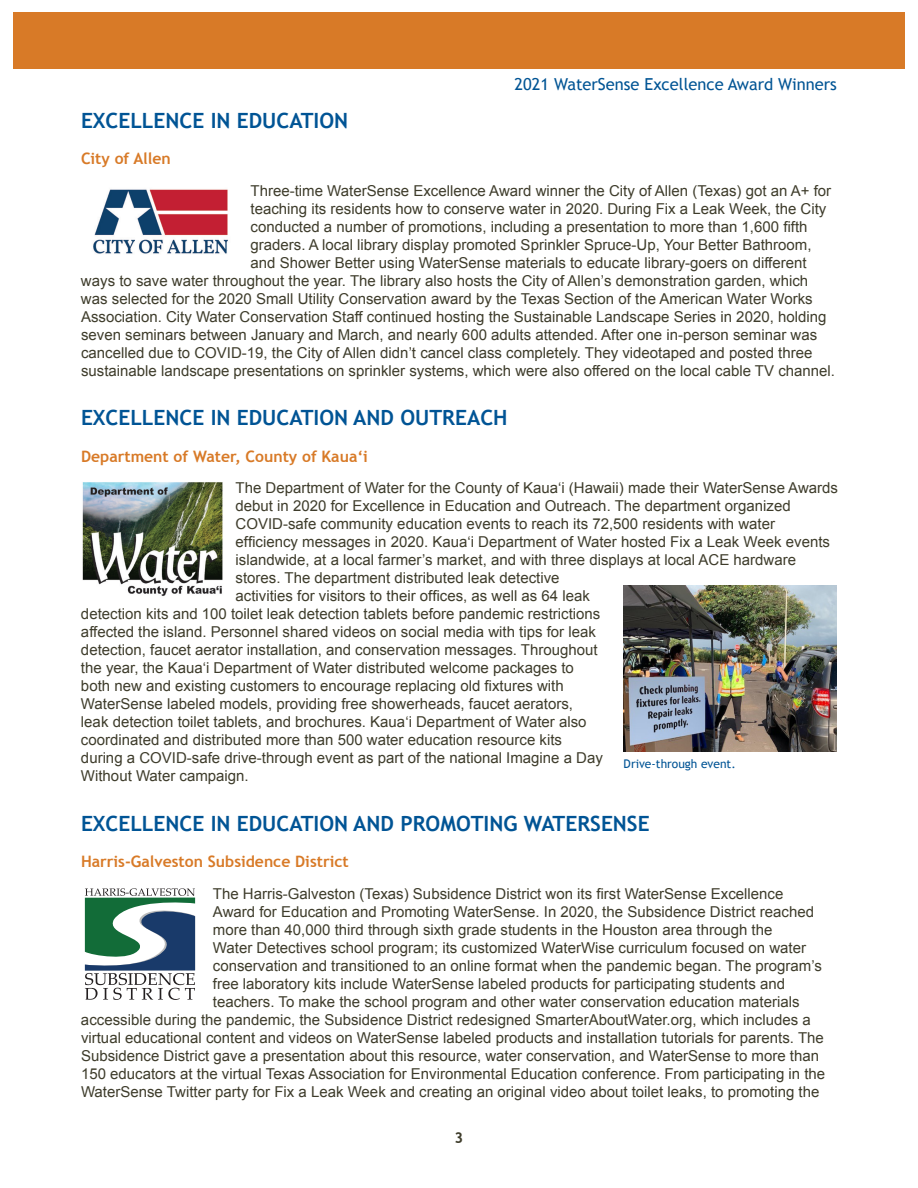
<style>
.page{position:relative;width:918px;height:1188px;background:#fff}
.page>*{position:absolute;margin:0;border:0;box-sizing:border-box;transform-origin:0 0}
.Blue_excellence_head{font:700 21px "Trebuchet MS";color:#005495}
.t1{font:16.5px "Trebuchet MS";color:#015494}
.green_subhead{font:700 15.75px "Trebuchet MS";color:#d87a27}
.black_body_text{font:15px "Arial";color:#3e3c2b}
.t2{font:700 15px "Trebuchet MS";color:#3e3c2b}
.Blue_excellence_head-2{font:12px "Trebuchet MS";color:#005495}
</style>
<div class="page">
<img style="left:93px;top:189px;width:135px;height:65px">
<div style="left:14px;top:12px;width:891px;height:56px;background:#d87a27"></div>
<svg style="left:85px;top:888px;width:110px;height:112px"></svg>
<img style="left:82px;top:482px;width:141px;height:114px">
<img style="left:624px;top:585px;width:213px;height:167px">
<p class="t1" style="left:515px;top:75px;width:324px">2021 WaterSense Excellence Award Winners</p>
<p class="Blue_excellence_head" style="left:81px;top:107px;width:269px">EXCELLENCE IN EDUCATION</p>
<p class="green_subhead" style="left:81px;top:149px;width:91px">City of Allen</p>
<p class="black_body_text" style="left:251px;top:181px;width:582px">Three-time WaterSense Excellence Award winner the City of Allen (Texas) got an A+ for</p>
<p class="black_body_text" style="left:251px;top:199px;width:577px">teaching its residents how to conserve water in 2020. During Fix a Leak Week, the City</p>
<p class="black_body_text" style="left:251px;top:217px;width:558px">conducted a number of promotions, including a presentation to more than 1,600 fifth</p>
<p class="black_body_text" style="left:251px;top:235px;width:563px">graders. A local library display promoted Sprinkler Spruce-Up, Your Better Bathroom,</p>
<p class="black_body_text" style="left:251px;top:253px;width:558px">and Shower Better using WaterSense materials to educate library-goers on different</p>
<p class="black_body_text" style="left:81px;top:271px;width:729px">ways to save water throughout the year. The library also hosts the City of Allen’s demonstration garden, which</p>
<p class="black_body_text" style="left:81px;top:289px;width:733px">was selected for the 2020 Small Utility Conservation award by the Texas Section of the American Water Works</p>
<p class="black_body_text" style="left:81px;top:307px;width:747px">Association. City Water Conservation Staff continued hosting the Sustainable Landscape Series in 2020, holding</p>
<p class="black_body_text" style="left:81px;top:325px;width:738px">seven seminars between January and March, and nearly 600 adults attended. After one in-person seminar was</p>
<p class="black_body_text" style="left:81px;top:343px;width:733px">cancelled due to COVID-19, the City of Allen didn’t cancel class completely. They videotaped and posted three</p>
<p class="black_body_text" style="left:81px;top:361px;width:756px">sustainable landscape presentations on sprinkler systems, which were also offered on the local cable TV channel.</p>
<p class="Blue_excellence_head" style="left:81px;top:405px;width:428px">EXCELLENCE IN EDUCATION AND OUTREACH</p>
<p class="green_subhead" style="left:81px;top:446px;width:288px">Department of Water, County of Kaua‘i</p>
<p class="black_body_text" style="left:236px;top:478px;width:604px">The Department of Water for the County of Kaua‘i (Hawaii) made their WaterSense Awards</p>
<p class="black_body_text" style="left:236px;top:496px;width:557px">debut in 2020 for Excellence in Education and Outreach. The department organized</p>
<p class="black_body_text" style="left:236px;top:514px;width:541px">COVID-safe community education events to reach its 72,500 residents with water</p>
<p class="black_body_text" style="left:236px;top:532px;width:596px">efficiency messages in 2020. Kaua‘i Department of Water hosted Fix a Leak Week events</p>
<p class="black_body_text" style="left:236px;top:550px;width:562px">islandwide, at a local farmer’s market, and with three displays at local ACE hardware</p>
<p class="black_body_text" style="left:236px;top:568px;width:326px">stores. The department distributed leak detective</p>
<p class="black_body_text" style="left:236px;top:586px;width:356px">activities for visitors to their offices, as well as 64 leak</p>
<p class="black_body_text" style="left:81px;top:604px;width:521px">detection kits and 100 toilet leak detection tablets before pandemic restrictions</p>
<p class="black_body_text" style="left:81px;top:622px;width:516px">affected the island. Personnel shared videos on social media with tips for leak</p>
<p class="black_body_text" style="left:81px;top:640px;width:518px">detection, faucet aerator installation, and conservation messages. Throughout</p>
<p class="black_body_text" style="left:81px;top:658px;width:495px">the year, the Kaua‘i Department of Water distributed welcome packages to</p>
<p class="black_body_text" style="left:81px;top:676px;width:484px">both new and existing customers to encourage replacing old fixtures with</p>
<p class="black_body_text" style="left:81px;top:694px;width:494px">WaterSense labeled models, providing free showerheads, faucet aerators,</p>
<p class="black_body_text" style="left:81px;top:712px;width:507px">leak detection toilet tablets, and brochures. Kaua‘i Department of Water also</p>
<p class="black_body_text" style="left:81px;top:730px;width:483px">coordinated and distributed more than 500 water education resource kits</p>
<p class="black_body_text" style="left:81px;top:748px;width:523px">during a COVID-safe drive-through event as part of the national Imagine a Day</p>
<p class="black_body_text" style="left:81px;top:766px;width:169px">Without Water campaign.</p>
<p class="Blue_excellence_head" style="left:81px;top:810px;width:570px">EXCELLENCE IN EDUCATION AND PROMOTING WATERSENSE</p>
<p class="green_subhead" style="left:81px;top:852px;width:269px">Harris-Galveston Subsidence District</p>
<p class="black_body_text" style="left:213px;top:884px;width:572px">The Harris-Galveston (Texas) Subsidence District won its first WaterSense Excellence</p>
<p class="black_body_text" style="left:213px;top:902px;width:603px">Award for Education and Promoting WaterSense. In 2020, the Subsidence District reached</p>
<p class="black_body_text" style="left:213px;top:920px;width:561px">more than 40,000 third through sixth grade students in the Houston area through the</p>
<p class="black_body_text" style="left:213px;top:938px;width:595px">Water Detectives school program; its customized WaterWise curriculum focused on water</p>
<p class="black_body_text" style="left:213px;top:956px;width:610px">conservation and transitioned to an online format when the pandemic began. The program’s</p>
<p class="black_body_text" style="left:213px;top:974px;width:574px">free laboratory kits include WaterSense labeled products for participating students and</p>
<p class="black_body_text" style="left:213px;top:992px;width:588px">teachers. To make the school program and other water conservation education materials</p>
<p class="black_body_text" style="left:81px;top:1010px;width:731px">accessible during the pandemic, the Subsidence District redesigned SmarterAboutWater.org, which includes a</p>
<p class="black_body_text" style="left:81px;top:1028px;width:744px">virtual educational content and videos on WaterSense labeled products and installation tutorials for parents. The</p>
<p class="black_body_text" style="left:81px;top:1046px;width:740px">Subsidence District gave a presentation about this resource, water conservation, and WaterSense to more than</p>
<p class="black_body_text" style="left:81px;top:1064px;width:746px">150 educators at the virtual Texas Association for Environmental Education conference. From participating in the</p>
<p class="black_body_text" style="left:81px;top:1082px;width:740px">WaterSense Twitter party for Fix a Leak Week and creating an original video about toilet leaks, to promoting the</p>
<p class="Blue_excellence_head-2" style="left:624px;top:756px;width:114px">Drive-through event.</p>
<p class="t2" style="left:455px;top:1129px;width:10px">3</p>
</div>
